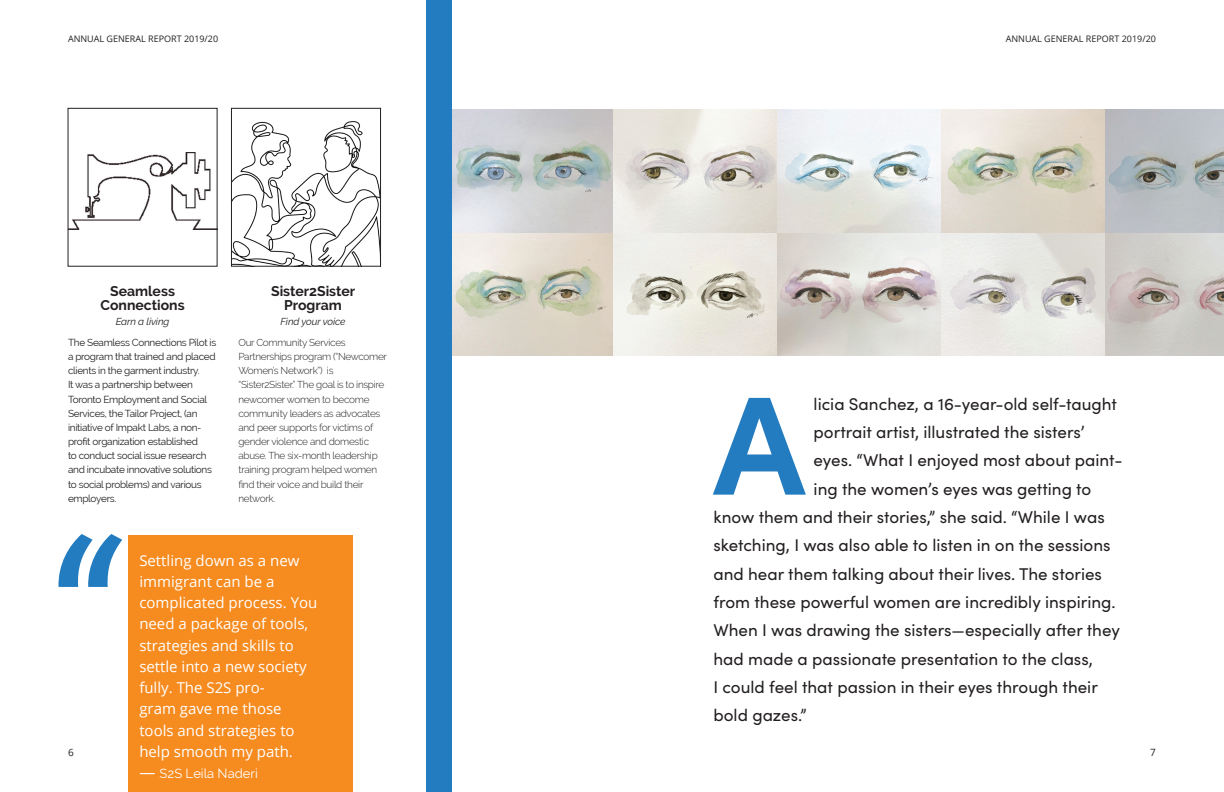
<style>
.page{position:relative;width:1224px;height:792px;background:#fff}
.page>*{position:absolute;margin:0;border:0;box-sizing:border-box;transform-origin:0 0}
.t1{font:700 180px "Sofia Pro";color:#237cbf}
.t2{font:700 140.4px "Sofia Pro";color:#237cbf}
.t3{font:17px "Sofia Pro";color:#231f20}
.t4{font:15px/21.3px "Open Sans";color:#fff}
.t5{font:700 14px/14.2px "Raleway";color:#231f20;text-align:center}
.t6{font:13px "Raleway";color:#fff}
.t7{font:10px/14.2px "Raleway";letter-spacing:-.03em;color:#231f20}
.t8{font:300 10px/14.2px "Raleway";letter-spacing:-.03em;color:#231f20}
.t9{font:italic 10px "Raleway";letter-spacing:-.01em;color:#231f20}
.t10{font:10px "Open Sans";color:#231f20}
.t11{font:9px "Open Sans";color:#231f20}
.s1{font-family:"Open Sans";font-size:16px}
</style>
<div class="page">
<img style="left:70px;top:153px;width:146px;height:76px">
<img style="left:233px;top:121px;width:146px;height:144px">
<div style="left:231px;top:108px;width:150px;height:159px;border:1px solid #231f20"></div>
<div style="left:426px;top:0;width:798px;height:792px;background:#237cbf"></div>
<div style="left:128px;top:536px;width:225px;height:256px;background:#f68b1f"></div>
<div style="left:452px;top:0;width:772px;height:792px;background:#fff"></div>
<img style="left:452px;top:109px;width:772px;height:246px">
<p class="t11" style="left:68px;top:33px;width:152px">ANNUAL GENERAL REPORT 2019/20</p>
<p class="t11" style="left:1006px;top:33px;width:152px">ANNUAL GENERAL REPORT 2019/20</p>
<p class="t5" style="left:101px;top:284px;width:86px">Seamless<br>Connections</p>
<p class="t9" style="left:116px;top:315px;width:55px">Earn a living</p>
<p class="t7" style="left:68px;top:335px;width:150px">The Seamless Connections Pilot is a program that trained and placed clients in the garment industry.<br>It was a partnership between<br>Toronto Employment and Social<br>Services, the Tailor Project, (an initiative of Impakt Labs, a non&shy;profit organization established<br>to conduct social issue research and incubate innovative solutions to social problems) and various employers.</p>
<p class="t5" style="left:271px;top:284px;width:86px">Sister2Sister<br>Program</p>
<p class="t9" style="left:280px;top:315px;width:67px">Find your voice</p>
<p class="t8" style="left:238px;top:335px;width:150px">Our Community Services<br>Partnerships program (“Newcomer<br>Women’s Network”) is “Sister2Sister.” The goal is to inspire newcomer women to become community leaders as advocates and peer supports for victims of gender violence and domestic abuse. The six-month leadership training program helped women find their voice and build their network.</p>
<h2 class="t2" style="left:714px;top:337px;width:93px">A</h2>
<p class="t3" style="left:814px;top:391px;width:305px">licia Sanchez, a 16-year-old self-taught</p>
<p class="t3" style="left:814px;top:420px;width:273px">portrait artist, illustrated the sisters’</p>
<p class="t3" style="left:814px;top:448px;width:310px">eyes. “What I enjoyed most about paint-</p>
<p class="t3" style="left:814px;top:476px;width:279px">ing the women’s eyes was getting to</p>
<p class="t3" style="left:713px;top:505px;width:393px">know them and their stories,” she said. “While I was</p>
<p class="t3" style="left:713px;top:533px;width:399px">sketching, I was also able to listen in on the sessions</p>
<p class="t3" style="left:713px;top:561px;width:390px">and hear them talking about their lives. The stories</p>
<p class="t3" style="left:713px;top:590px;width:404px">from these powerful women are incredibly inspiring.</p>
<p class="t3" style="left:713px;top:618px;width:408px">When I was drawing the sisters—especially after they</p>
<p class="t3" style="left:713px;top:646px;width:381px">had made a passionate presentation to the class,</p>
<p class="t3" style="left:713px;top:675px;width:386px">I could feel that passion in their eyes through their</p>
<p class="t3" style="left:713px;top:703px;width:95px">bold gazes.”</p>
<h1 class="t1" style="left:50px;top:461px;width:77px">“</h1>
<p class="t4" style="left:139px;top:549px;width:180px">Settling down as a new immigrant can be a complicated process. You need a package of tools, strategies and skills to settle into a new society fully. The S2S pro-<br>gram gave me those tools and strategies to help smooth my path.</p>
<p class="t6" style="left:139px;top:766px;width:120px"><span class="s1">—</span> S2S Leila Naderi</p>
<p class="t10" style="left:68px;top:745px;width:7px">6</p>
<p class="t10" style="left:1150px;top:745px;width:7px">7</p>
</div>
